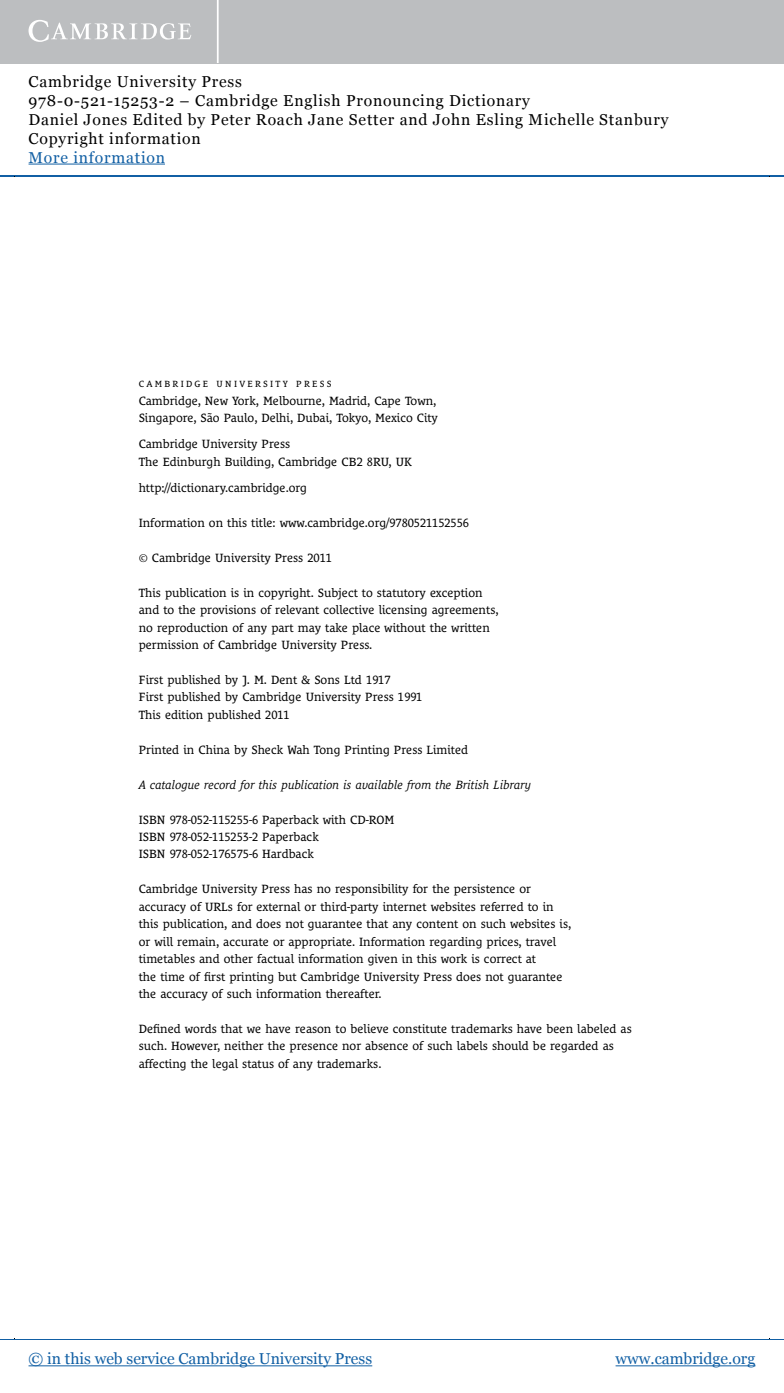
<style>
.page{position:relative;width:784px;height:1393px;background:#fff}
.page>*{position:absolute;margin:0;border:0;box-sizing:border-box;transform-origin:0 0}
.t1{font:15.75px/18.7px "Georgia";letter-spacing:.05em;color:#000}
.t2{font:15.75px "Georgia";color:#115fa4}
.t3{font:15.75px "Georgia";letter-spacing:.05em;color:#115fa4}
.t4{font:12.25px/17.5px "Adv OT80978 c 64";color:#000}
.t5{font:12.25px "Adv OT252 a 89 fe.I";color:#000}
.t6{font:9.1px "Adv OT80978 c 64";letter-spacing:.25em;color:#000}
.s1{font-family:"Adv OT80978 c 64+fb"}
</style>
<div class="page">
<div style="left:0;top:0;width:784px;height:63px;background:#bcbec0"></div>
<hr style="left:217px;top:0;width:2px;height:63px;background:#fff">
<svg style="left:29px;top:20px;width:162px;height:22px"></svg>
<hr style="left:29px;top:164px;width:136px;height:1px;background:#115fa4">
<hr style="left:0;top:175px;width:784px;height:2px;background:#115fa4">
<hr style="left:0;top:1338px;width:784px;height:1px;background:#115fa4">
<hr style="left:29px;top:1365px;width:343px;height:1px;background:#115fa4">
<hr style="left:615px;top:1365px;width:140px;height:1px;background:#115fa4">
<p class="t1" style="left:29px;top:73px;width:641px">Cambridge University Press<br>978-0-521-15253-2 – Cambridge English Pronouncing Dictionary<br>Daniel Jones Edited by Peter Roach Jane Setter and John Esling Michelle Stanbury Copyright information</p>
<p class="t3" style="left:29px;top:148px;width:138px">More information</p>
<p class="t6" style="left:139px;top:379px;width:194px">CAMBRIDGE UNIVERSITY PRESS</p>
<p class="t4" style="left:139px;top:391px;width:301px">Cambridge, New York, Melbourne, Madrid, Cape Town,<br>Singapore, São Paulo, Delhi, Dubai, Tokyo, Mexico City</p>
<p class="t4" style="left:139px;top:435px;width:274px">Cambridge University Press<br>The Edinburgh Building, Cambridge CB2 8RU, UK</p>
<p class="t4" style="left:139px;top:479px;width:170px">http://dictionary.cambridge.org</p>
<p class="t4" style="left:139px;top:514px;width:331px">Information on this title: www.cambridge.org/9780521152556</p>
<p class="t4" style="left:139px;top:548px;width:195px">© Cambridge University Press 2011</p>
<p class="t4" style="left:139px;top:583px;width:361px">This publication is in copyright. Subject to statutory exception and to the provisions of relevant collective licensing agreements, no reproduction of any part may take place without the written permission of Cambridge University Press.</p>
<p class="t4" style="left:139px;top:670px;width:285px">First published by J. M. Dent &amp; Sons Ltd 1917<br>First published by Cambridge University Press 1991<br>This edition published 2011</p>
<p class="t4" style="left:139px;top:740px;width:331px">Printed in China by Sheck Wah Tong Printing Press Limited</p>
<p class="t5" style="left:139px;top:777px;width:394px">A catalogue record for this publication is available from the British Library</p>
<p class="t4" style="left:139px;top:810px;width:257px">ISBN 978-052-115255-6 Paperback with CD-ROM<br>ISBN 978-052-115253-2 Paperback<br>ISBN 978-052-176575-6 Hardback</p>
<p class="t4" style="left:139px;top:880px;width:434px">Cambridge University Press has no responsibility for the persistence or accuracy of URLs for external or third-party internet websites referred to in this publication, and does not guarantee that any content on such websites is, or will remain, accurate or appropriate. Information regarding prices, travel timetables and other factual information given in this work is correct at<br>the time of <span class="s1">fi</span>rst printing but Cambridge University Press does not guarantee the accuracy of such information thereafter.</p>
<p class="t4" style="left:139px;top:1019px;width:494px">De<span class="s1">fi</span>ned words that we have reason to believe constitute trademarks have been labeled as such. However, neither the presence nor absence of such labels should be regarded as affecting the legal status of any trademarks.</p>
<p class="t2" style="left:29px;top:1349px;width:345px">© in this web service Cambridge University Press</p>
<p class="t2" style="left:615px;top:1349px;width:141px">www.cambridge.org</p>
</div>
